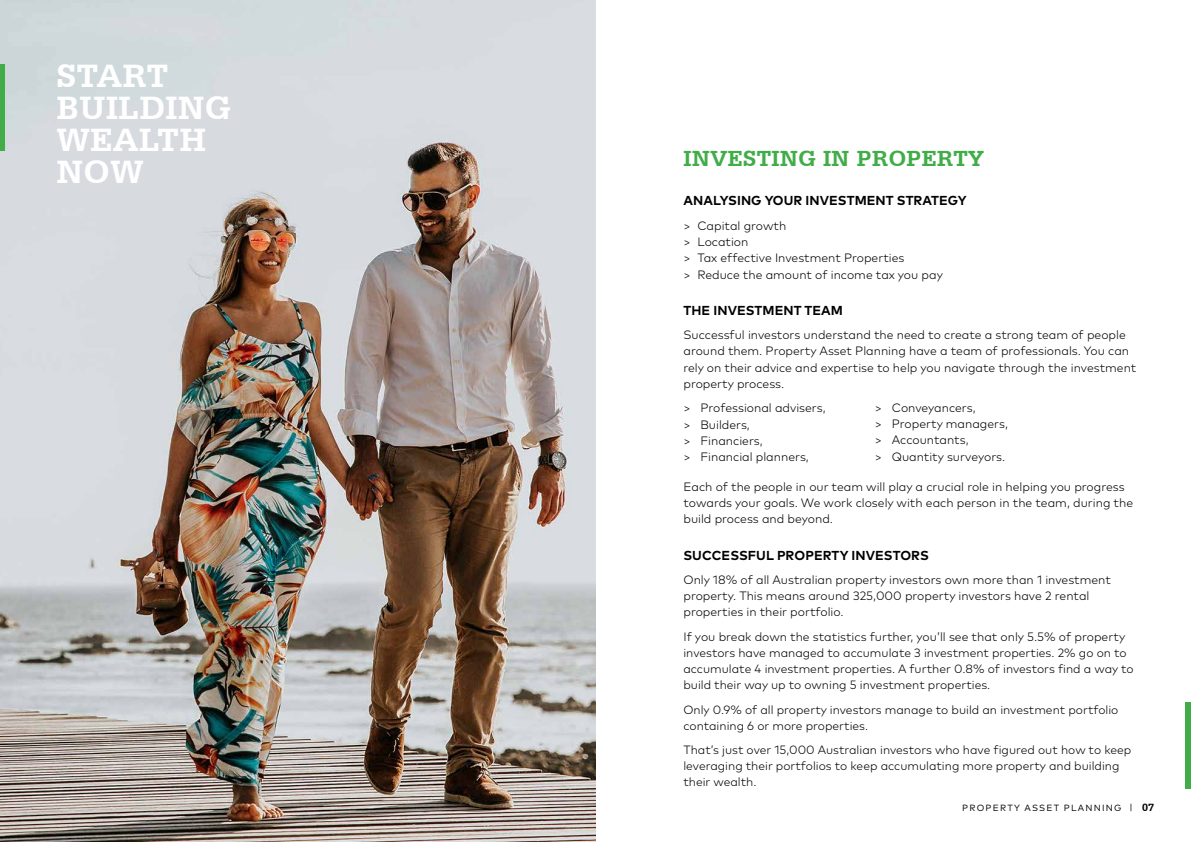
<style>
.page{position:relative;width:1191px;height:842px;background:#fff}
.page>*{position:absolute;margin:0;border:0;box-sizing:border-box;transform-origin:0 0}
.t1{font:700 34px/32px "Serifa BT";letter-spacing:.02em;color:#fff}
.t2{font:700 23px "Serifa BT";letter-spacing:.02em;color:#41ad49}
.t3{font:700 13px "Mark OT";letter-spacing:.005em;color:#000}
.t4{font:300 12.1px/16.2px "Mark OT";color:#000}
.t5{font:300 12px/16px "Mark OT";color:#000}
.t6{font:9px "Mark OT";letter-spacing:.135em;color:#000}
.s1{font-family:"Serifa BT";font-weight:700;font-size:11px}
</style>
<div class="page">
<img style="left:0;top:0;width:595px;height:842px">
<hr style="left:0;top:64px;width:4px;height:86px;background:#41ad49">
<div style="left:1185px;top:702px;width:6px;height:86px;background:#41ad49"></div>
<h1 class="t1" style="left:57px;top:59px;width:176px">START<br>BUILDING<br>WEALTH<br>NOW</h1>
<h2 class="t2" style="left:683px;top:144px;width:302px">INVESTING IN PROPERTY</h2>
<p class="t3" style="left:683px;top:192px;width:284px">ANALYSING YOUR INVESTMENT STRATEGY</p>
<p class="t4" style="left:683px;top:218px;width:261px">&gt; Capital growth<br>&gt; Location<br>&gt; Tax effective Investment Properties<br>&gt; Reduce the amount of income tax you pay</p>
<p class="t3" style="left:683px;top:301px;width:161px">THE INVESTMENT TEAM</p>
<p class="t4" style="left:683px;top:327px;width:454px">Successful investors understand the need to create a strong team of people around them. Property Asset Planning have a team of professionals. You can rely on their advice and expertise to help you navigate through the investment property process.</p>
<p class="t4" style="left:683px;top:400px;width:144px">&gt; Professional advisers, &gt; Builders,<br>&gt; Financiers,<br>&gt; Financial planners,</p>
<p class="t4" style="left:683px;top:479px;width:451px">Each of the people in our team will play a crucial role in helping you progress towards your goals. We work closely with each person in the team, during the build process and beyond.</p>
<p class="t3" style="left:683px;top:546px;width:247px">SUCCESSFUL PROPERTY INVESTORS</p>
<p class="t4" style="left:683px;top:572px;width:429px">Only 18% of all Australian property investors own more than 1 investment property. This means around 325,000 property investors have 2 rental properties in their portfolio.</p>
<p class="t4" style="left:683px;top:629px;width:443px">If you break down the statistics further, you’ll see that only 5.5% of property</p>
<p class="t5" style="left:683px;top:645px;width:452px">investors have managed to accumulate 3 investment properties. 2% go on to accumulate 4 investment properties. A further 0.8% of investors find a way to build their way up to owning 5 investment properties.</p>
<p class="t5" style="left:683px;top:701px;width:436px">Only 0.9% of all property investors manage to build an investment portfolio containing 6 or more properties.</p>
<p class="t5" style="left:683px;top:742px;width:449px">That’s just over 15,000 Australian investors who have figured out how to keep leveraging their portfolios to keep accumulating more property and building their wealth.</p>
<p class="t4" style="left:874px;top:400px;width:135px">&gt; Conveyancers,<br>&gt; Property managers, &gt; Accountants,<br>&gt; Quantity surveyors.</p>
<p class="t6" style="left:962px;top:802px;width:193px">PROPERTY ASSET PLANNING | <span class="s1">07</span></p>
</div>
